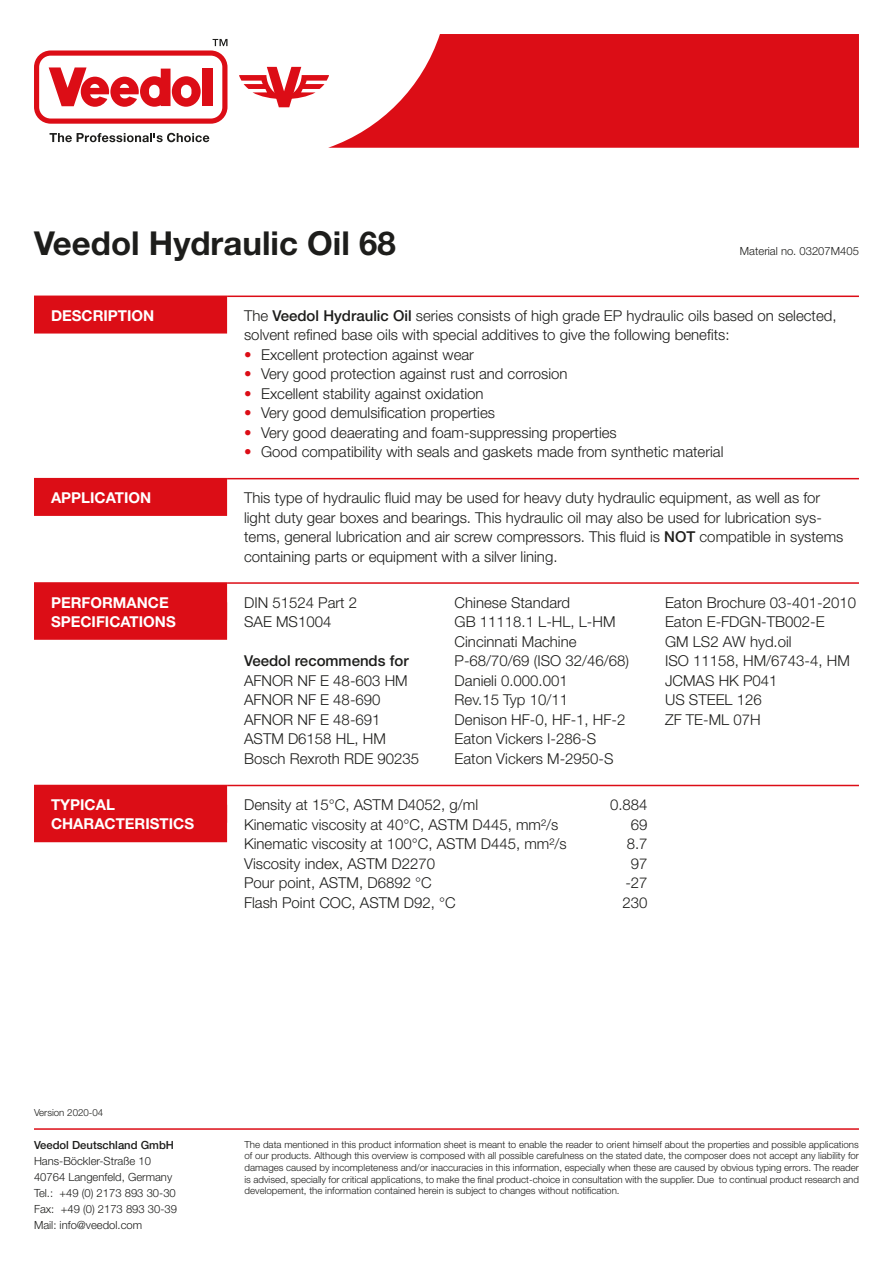
<style>
.page{position:relative;width:893px;height:1263px;background:#fff}
.page>*{position:absolute;margin:0;border:0;box-sizing:border-box;transform-origin:0 0}
.t1{font:700 33px "Helvetica Neue";color:#1d1d1b}
.t2{font:300 15px/19.5px "Helvetica Neue";color:#1d1d1b}
.t3{font:700 15px/19.5px "Helvetica Neue";color:#fff}
.t4{font:500 15px "Helvetica Neue";color:#1d1d1b}
.t5{font:300 11.25px/16px "Helvetica Neue";color:#1d1d1b}
.t6{font:500 11.25px "Helvetica Neue";color:#1d1d1b}
.t7{font:300 9.75px/11.7px "Helvetica Neue";color:#1d1d1b;text-align:justify}
.s1{font-weight:500}
.s2{color:#dc0d16}
</style>
<div class="page">
<svg style="left:239px;top:67px;width:89px;height:40px"></svg>
<svg style="left:34px;top:39px;width:193px;height:85px"></svg>
<svg style="left:50px;top:133px;width:159px;height:9px"></svg>
<svg style="left:328px;top:34px;width:531px;height:114px;background:#e02f37"></svg>
<hr style="left:34px;top:1128px;width:825px;height:2px;background:#dc0d16">
<hr style="left:227px;top:478px;width:632px;height:1px;background:#dc0d16">
<hr style="left:34px;top:582px;width:193px;height:2px;background:#dc0d16">
<hr style="left:227px;top:582px;width:632px;height:2px;background:#dc0d16">
<hr style="left:227px;top:785px;width:632px;height:1px;background:#dc0d16">
<hr style="left:227px;top:296px;width:632px;height:1px;background:#dc0d16">
<div style="left:34px;top:296px;width:193px;height:38px;background:#dc0d16"></div>
<div style="left:34px;top:478px;width:193px;height:38px;background:#dc0d16"></div>
<div style="left:34px;top:583px;width:193px;height:37px;background:#dc0d16"></div>
<div style="left:34px;top:602px;width:193px;height:38px;background:#dc0d16"></div>
<div style="left:34px;top:785px;width:193px;height:38px;background:#dc0d16"></div>
<div style="left:34px;top:805px;width:193px;height:37px;background:#dc0d16"></div>
<h1 class="t1" style="left:34px;top:223px;width:363px">VEEDOL HYDRAULIC OIL 68</h1>
<p class="t5" style="left:740px;top:243px;width:121px">Material no. 03207M405</p>
<p class="t3" style="left:51px;top:305px;width:105px">DESCRIPTION</p>
<p class="t2" style="left:244px;top:305px;width:594px">The <span class="s1">Veedol Hydraulic Oil</span> series consists of high grade EP hydraulic oils based on selected, solvent refined base oils with special additives to give the following benefits:</p>
<p class="t2" style="left:244px;top:344px;width:231px"><span class="s2">•</span> Excellent protection against wear</p>
<p class="t2" style="left:244px;top:364px;width:325px"><span class="s2">•</span> Very good protection against rust and corrosion</p>
<p class="t2" style="left:244px;top:383px;width:241px"><span class="s2">•</span> Excellent stability against oxidation</p>
<p class="t2" style="left:244px;top:403px;width:252px"><span class="s2">•</span> Very good demulsification properties</p>
<p class="t2" style="left:244px;top:422px;width:374px"><span class="s2">•</span> Very good deaerating and foam-suppressing properties</p>
<p class="t2" style="left:244px;top:442px;width:481px"><span class="s2">•</span> Good compatibility with seals and gaskets made from synthetic material</p>
<p class="t3" style="left:51px;top:488px;width:102px">APPLICATION</p>
<p class="t2" style="left:244px;top:488px;width:601px">This type of hydraulic fluid may be used for heavy duty hydraulic equipment, as well as for light duty gear boxes and bearings. This hydraulic oil may also be used for lubrication sys&shy;tems, general lubrication and air screw compressors. This fluid is <span class="s1">NOT</span> compatible in systems containing parts or equipment with a silver lining.</p>
<p class="t3" style="left:51px;top:592px;width:126px">PERFORMANCE<br>SPECIFICATIONS</p>
<p class="t2" style="left:244px;top:592px;width:115px">DIN 51524 Part 2<br>SAE MS1004</p>
<p class="t4" style="left:244px;top:652px;width:166px">Veedol recommends for</p>
<p class="t2" style="left:244px;top:670px;width:177px">AFNOR NF E 48-603 HM<br>AFNOR NF E 48-690<br>AFNOR NF E 48-691<br>ASTM D6158 HL, HM<br>Bosch Rexroth RDE 90235</p>
<p class="t2" style="left:455px;top:592px;width:176px">Chinese Standard<br>GB 11118.1 L-HL, L-HM<br>Cincinnati Machine<br>P-68/70/69 (ISO 32/46/68)<br>Danieli 0.000.001<br>Rev.15 Typ 10/11<br>Denison HF-0, HF-1, HF-2<br>Eaton Vickers I-286-S<br>Eaton Vickers M-2950-S</p>
<p class="t2" style="left:665px;top:592px;width:192px">Eaton Brochure 03-401-2010<br>Eaton E-FDGN-TB002-E<br>GM LS2 AW hyd.oil<br>ISO 11158, HM/6743-4, HM<br>JCMAS HK P041<br>US STEEL 126<br>ZF TE-ML 07H</p>
<p class="t3" style="left:51px;top:794px;width:145px">TYPICAL<br>CHARACTERISTICS</p>
<p class="t2" style="left:244px;top:795px;width:236px">Density at 15°C, ASTM D4052, g/ml</p>
<p class="t2" style="left:610px;top:795px;width:39px">0.884</p>
<p class="t2" style="left:244px;top:814px;width:316px">Kinematic viscosity at 40°C, ASTM D445, mm²/s</p>
<p class="t2" style="left:631px;top:814px;width:18px">69</p>
<p class="t2" style="left:244px;top:834px;width:324px">Kinematic viscosity at 100°C, ASTM D445, mm²/s</p>
<p class="t2" style="left:627px;top:834px;width:22px">8.7</p>
<p class="t2" style="left:244px;top:853px;width:192px">Viscosity index, ASTM D2270</p>
<p class="t2" style="left:631px;top:853px;width:18px">97</p>
<p class="t2" style="left:244px;top:873px;width:189px">Pour point, ASTM, D6892 °C</p>
<p class="t2" style="left:625px;top:873px;width:24px">-27</p>
<p class="t2" style="left:244px;top:892px;width:213px">Flash Point COC, ASTM D92, °C</p>
<p class="t2" style="left:623px;top:892px;width:27px">230</p>
<p class="t7" style="left:34px;top:1106px;width:71px">Version 2020-04</p>
<p class="t6" style="left:34px;top:1138px;width:142px">Veedol Deutschland GmbH</p>
<p class="t5" style="left:34px;top:1152px;width:145px">Hans-Böckler-Straße 10<br>40764 Langenfeld, Germany<br>Tel.: +49 (0) 2173 893 30-30<br>Fax: +49 (0) 2173 893 30-39<br>Mail: info@veedol.com</p>
<p class="t7" style="left:244px;top:1138px;width:616px">The data mentioned in this product information sheet is meant to enable the reader to orient himself about the properties and possible applications of our products. Although this overview is composed with all possible carefulness on the stated date, the composer does not accept any liability for damages caused by incompleteness and/or inaccuracies in this information, especially when these are caused by obvious typing errors. The reader is advised, specially for critical applications, to make the final product-choice in consultation with the supplier. Due to continual product research and developement, the information contained herein is subject to changes without notification.</p>
</div>
